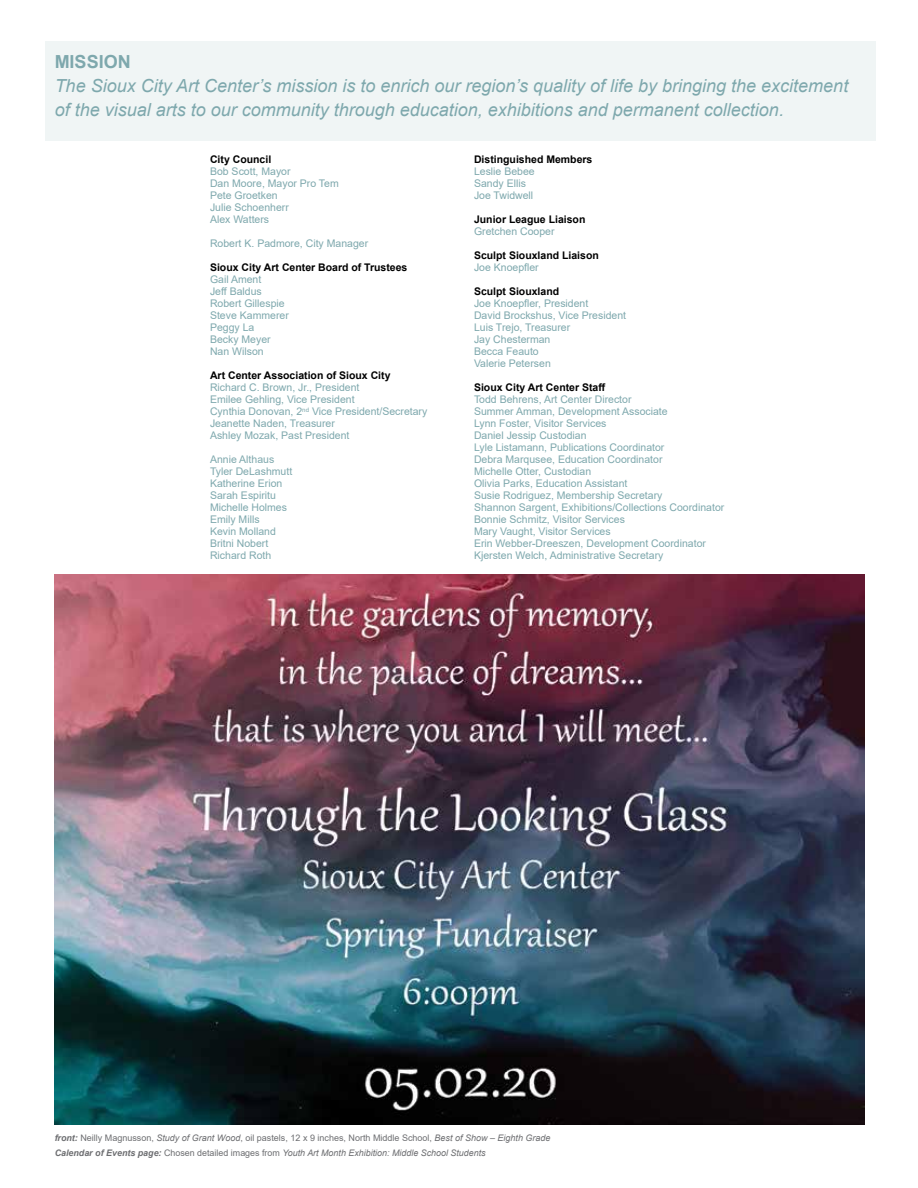
<style>
.page{position:relative;width:918px;height:1188px;background:#fff}
.page>*{position:absolute;margin:0;border:0;box-sizing:border-box;transform-origin:0 0}
.t1{font:italic 18px/24px "Arial";color:#7ea8ad}
.t2{font:700 18px "Arial";color:#7ea8ad}
.t3{font:10.5px/12px "Arial";color:#7ea8ad}
.t4{font:700 10.5px "Arial";color:#000}
.t5{font:italic 9px/15px "Arial";color:#6d6e71}
.s1{font-weight:700}
.s2{font-style:normal}
</style>
<div class="page">
<div style="left:45px;top:41px;width:830px;height:99px;background:#f0f5f5"></div>
<img style="left:55px;top:575px;width:810px;height:549px">
<h1 class="t2" style="left:55px;top:49px;width:78px">MISSION</h1>
<h1 class="t1" style="left:55px;top:74px;width:795px">The Sioux City Art Center’s mission is to enrich our region’s quality of life by bringing the excitement of the visual arts to our community through education, exhibitions and permanent collection.</h1>
<p class="t4" style="left:474px;top:152px;width:120px">Distinguished Members</p>
<p class="t3" style="left:474px;top:165px;width:62px">Leslie Bebee<br>Sandy Ellis<br>Joe Twidwell</p>
<p class="t4" style="left:474px;top:212px;width:113px">Junior League Liaison</p>
<p class="t3" style="left:474px;top:225px;width:82px">Gretchen Cooper</p>
<p class="t4" style="left:474px;top:248px;width:126px">Sculpt Siouxland Liaison</p>
<p class="t3" style="left:474px;top:261px;width:66px">Joe Knoepfler</p>
<p class="t4" style="left:474px;top:284px;width:87px">Sculpt Siouxland</p>
<p class="t3" style="left:474px;top:297px;width:154px">Joe Knoepfler, President<br>David Brockshus, Vice President<br>Luis Trejo, Treasurer<br>Jay Chesterman<br>Becca Feauto<br>Valerie Petersen</p>
<p class="t4" style="left:474px;top:380px;width:133px">Sioux City Art Center Staff</p>
<p class="t3" style="left:474px;top:393px;width:252px">Todd Behrens, Art Center Director<br>Summer Amman, Development Associate<br>Lynn Foster, Visitor Services<br>Daniel Jessip Custodian<br>Lyle Listamann, Publications Coordinator<br>Debra Marqusee, Education Coordinator<br>Michelle Otter, Custodian<br>Olivia Parks, Education Assistant<br>Susie Rodriguez, Membership Secretary<br>Shannon Sargent, Exhibitions/Collections Coordinator Bonnie Schmitz, Visitor Services<br>Mary Vaught, Visitor Services<br>Erin Webber-Dreeszen, Development Coordinator Kjersten Welch, Administrative Secretary</p>
<p class="t4" style="left:210px;top:152px;width:63px">City Council</p>
<p class="t3" style="left:210px;top:165px;width:130px">Bob Scott, Mayor<br>Dan Moore, Mayor Pro Tem<br>Pete Groetken<br>Julie Schoenherr<br>Alex Watters</p>
<p class="t3" style="left:210px;top:237px;width:160px">Robert K. Padmore, City Manager</p>
<p class="t4" style="left:210px;top:260px;width:199px">Sioux City Art Center Board of Trustees</p>
<p class="t3" style="left:210px;top:273px;width:80px">Gail Ament<br>Jeff Baldus<br>Robert Gillespie<br>Steve Kammerer<br>Peggy La<br>Becky Meyer<br>Nan Wilson</p>
<p class="t4" style="left:210px;top:368px;width:182px">Art Center Association of Sioux City</p>
<p class="t3" style="left:210px;top:381px;width:219px">Richard C. Brown, Jr., President<br>Emilee Gehling, Vice President<br>Cynthia Donovan, 2<sup>nd</sup> Vice President/Secretary Jeanette Naden, Treasurer<br>Ashley Mozak, Past President</p>
<p class="t3" style="left:210px;top:453px;width:84px">Annie Althaus<br>Tyler DeLashmutt<br>Katherine Erion<br>Sarah Espiritu<br>Michelle Holmes<br>Emily Mills<br>Kevin Molland<br>Britni Nobert<br>Richard Roth</p>
<p class="t5" style="left:55px;top:1130px;width:497px"><span class="s1">front:</span> <span class="s2">Neilly Magnusson,</span> Study of Grant Wood<span class="s2">, oil pastels, 12 x 9 inches, North Middle School,</span> Best of Show – Eighth Grade<br><span class="s1">Calendar of Events page:</span> <span class="s2">Chosen detailed images from</span> Youth Art Month Exhibition: Middle School Students</p>
</div>
